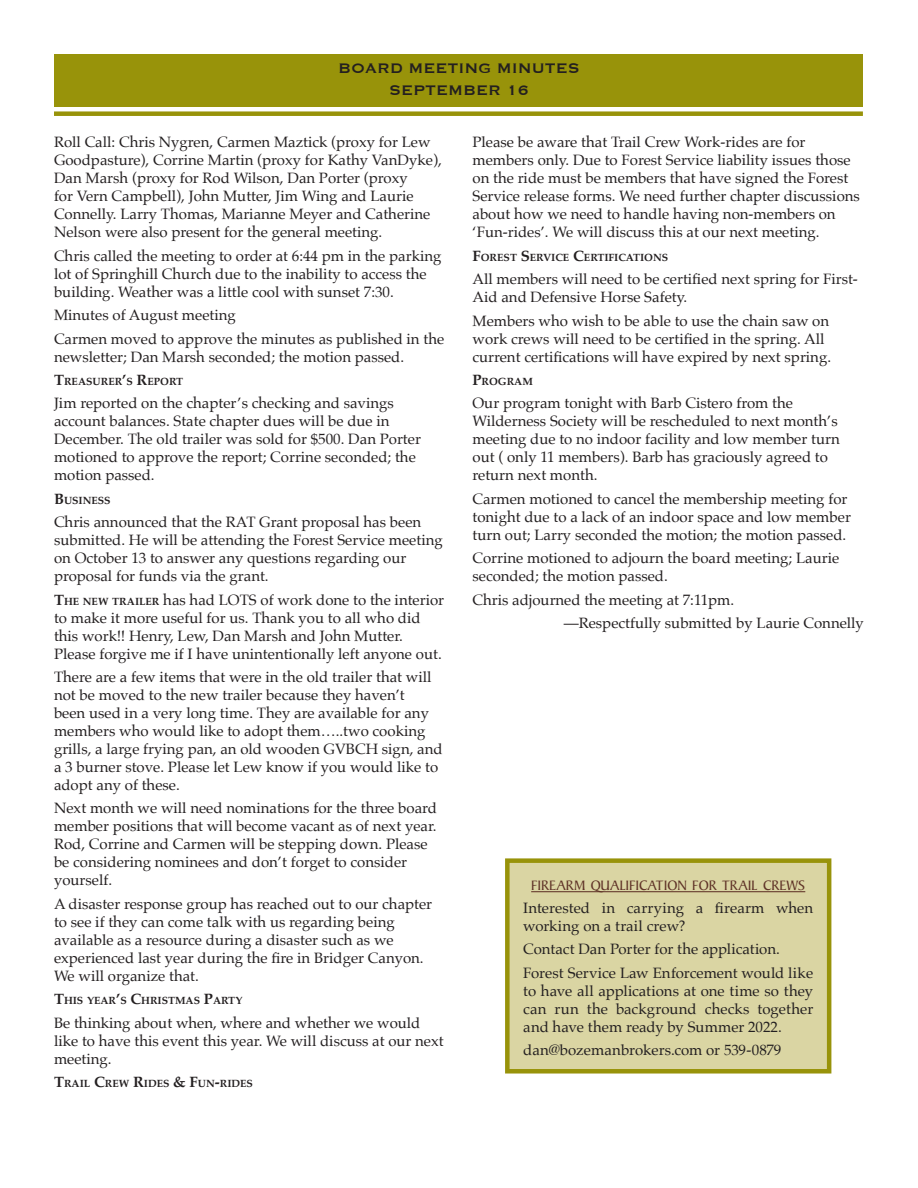
<style>
.page{position:relative;width:918px;height:1188px;background:#fff}
.page>*{position:absolute;margin:0;border:0;box-sizing:border-box;transform-origin:0 0}
.Page_heading_on_gree{font:18px "Copperplate";color:#231f20}
.gvbch_minutes{font:15px/18px "Palatino";color:#231f20}
.poems{font:15px/18px "Palatino";color:#231f20}
.minutes_sub_title{font:15px/18px "Palatino";color:#231f20}
.poems-2{font:14.7px "Baker Signet";letter-spacing:-.01em;color:#5f3327}
.minutes_sub_title-2{font:700 10.5px "Palatino";color:#231f20}
.s1{font-size:15px}
.s2{font-weight:700}
.s3{font-weight:700;font-size:10.5px}
</style>
<div class="page">
<div style="left:54px;top:54px;width:809px;height:52px;background:#98930a"></div>
<div style="left:54px;top:111px;width:809px;height:5px;background:#98930a"></div>
<div style="left:505px;top:858px;width:326px;height:216px;background:#dad5a3;border:4px solid #98930a"></div>
<hr style="left:531px;top:891px;width:274px;height:1px;background:#5f3327">
<p class="Page_heading_on_gree" style="left:338px;top:57px;width:243px">BOARD MEETING MINUTES</p>
<p class="Page_heading_on_gree" style="left:389px;top:78px;width:141px">SEPTEMBER 16</p>
<p class="gvbch_minutes" style="left:54px;top:133px;width:389px">Roll Call: Chris Nygren, Carmen Maztick (proxy for Lew Goodpasture), Corrine Martin (proxy for Kathy VanDyke), Dan Marsh (proxy for Rod Wilson, Dan Porter (proxy<br>for Vern Campbell), John Mutter, Jim Wing and Laurie Connelly. Larry Thomas, Marianne Meyer and Catherine Nelson were also present for the general meeting.</p>
<p class="gvbch_minutes" style="left:54px;top:247px;width:389px">Chris called the meeting to order at 6:44 pm in the parking lot of Springhill Church due to the inability to access the building. Weather was a little cool with sunset 7:30.</p>
<p class="gvbch_minutes" style="left:54px;top:306px;width:183px">Minutes of August meeting</p>
<p class="gvbch_minutes" style="left:54px;top:329px;width:392px">Carmen moved to approve the minutes as published in the newsletter; Dan Marsh seconded; the motion passed.</p>
<p class="minutes_sub_title-2" style="left:54px;top:372px;width:130px"><span class="s1">T</span>REASURER<span class="s1">’</span>S <span class="s1">R</span>EPORT</p>
<p class="gvbch_minutes" style="left:54px;top:394px;width:368px">Jim reported on the chapter’s checking and savings account balances. State chapter dues will be due in December. The old trailer was sold for $500. Dan Porter motioned to approve the report; Corrine seconded; the motion passed.</p>
<p class="minutes_sub_title-2" style="left:54px;top:491px;width:58px"><span class="s1">B</span>USINESS</p>
<p class="gvbch_minutes" style="left:54px;top:513px;width:390px">Chris announced that the RAT Grant proposal has been submitted. He will be attending the Forest Service meeting on October 13 to answer any questions regarding our proposal for funds via the grant.</p>
<p class="minutes_sub_title" style="left:54px;top:590px;width:392px"><span class="s2">T</span><span class="s3">HE NEW TRAILER</span> has had LOTS of work done to the interior to make it more useful for us. Thank you to all who did this work!! Henry, Lew, Dan Marsh and John Mutter.<br>Please forgive me if I have unintentionally left anyone out.</p>
<p class="gvbch_minutes" style="left:54px;top:668px;width:390px">There are a few items that were in the old trailer that will not be moved to the new trailer because they haven’t<br>been used in a very long time. They are available for any members who would like to adopt them…..two cooking grills, a large frying pan, an old wooden GVBCH sign, and a 3 burner stove. Please let Lew know if you would like to adopt any of these.</p>
<p class="gvbch_minutes" style="left:54px;top:799px;width:385px">Next month we will need nominations for the three board member positions that will become vacant as of next year.<br>Rod, Corrine and Carmen will be stepping down. Please be considering nominees and don’t forget to consider yourself.</p>
<p class="gvbch_minutes" style="left:54px;top:895px;width:380px">A disaster response group has reached out to our chapter to see if they can come talk with us regarding being available as a resource during a disaster such as we experienced last year during the fire in Bridger Canyon.<br>We will organize that.</p>
<p class="minutes_sub_title-2" style="left:54px;top:992px;width:190px"><span class="s1">T</span>HIS YEAR<span class="s1">’</span>S <span class="s1">C</span>HRISTMAS <span class="s1">P</span>ARTY</p>
<p class="gvbch_minutes" style="left:54px;top:1013px;width:391px">Be thinking about when, where and whether we would like to have this event this year. We will discuss at our next meeting.</p>
<p class="minutes_sub_title-2" style="left:54px;top:1074px;width:201px"><span class="s1">T</span>RAIL <span class="s1">C</span>REW <span class="s1">R</span>IDES <span class="s1">&amp; F</span>UN<span class="s1">-</span>RIDES</p>
<p class="gvbch_minutes" style="left:472px;top:133px;width:389px">Please be aware that Trail Crew Work-rides are for members only. Due to Forest Service liability issues those on the ride must be members that have signed the Forest Service release forms. We need further chapter discussions about how we need to handle having non-members on ‘Fun-rides’. We will discuss this at our next meeting.</p>
<p class="minutes_sub_title-2" style="left:472px;top:248px;width:197px"><span class="s1">F</span>OREST <span class="s1">S</span>ERVICE <span class="s1">C</span>ERTIFICATIONS</p>
<p class="gvbch_minutes" style="left:472px;top:270px;width:387px">All members will need to be certified next spring for First-<br>Aid and Defensive Horse Safety.</p>
<p class="gvbch_minutes" style="left:472px;top:311px;width:360px">Members who wish to be able to use the chain saw on work crews will need to be certified in the spring. All current certifications will have expired by next spring.</p>
<p class="minutes_sub_title-2" style="left:472px;top:372px;width:62px"><span class="s1">P</span>ROGRAM</p>
<p class="gvbch_minutes" style="left:472px;top:394px;width:369px">Our program tonight with Barb Cistero from the Wilderness Society will be rescheduled to next month’s meeting due to no indoor facility and low member turn out ( only 11 members). Barb has graciously agreed to return next month.</p>
<p class="gvbch_minutes" style="left:472px;top:490px;width:380px">Carmen motioned to cancel the membership meeting for tonight due to a lack of an indoor space and low member turn out; Larry seconded the motion; the motion passed.</p>
<p class="gvbch_minutes" style="left:472px;top:549px;width:368px">Corrine motioned to adjourn the board meeting; Laurie seconded; the motion passed.</p>
<p class="gvbch_minutes" style="left:472px;top:590px;width:263px">Chris adjourned the meeting at 7:11pm.</p>
<p class="gvbch_minutes" style="left:564px;top:614px;width:302px">—Respectfully submitted by Laurie Connelly</p>
<p class="poems-2" style="left:531px;top:877px;width:276px">FIREARM QUALIFICATION FOR TRAIL CREWS</p>
<p class="poems" style="left:523px;top:899px;width:291px">Interested in carrying a firearm when working on a trail crew?</p>
<p class="poems" style="left:523px;top:940px;width:258px">Contact Dan Porter for the application.</p>
<p class="poems" style="left:523px;top:964px;width:292px;text-align:justify">Forest Service Law Enforcement would like to have all applications at one time so they can run the background checks together and have them ready by Summer 2022.</p>
<p class="poems" style="left:523px;top:1041px;width:260px">dan@bozemanbrokers.com or 539-0879</p>
</div>
